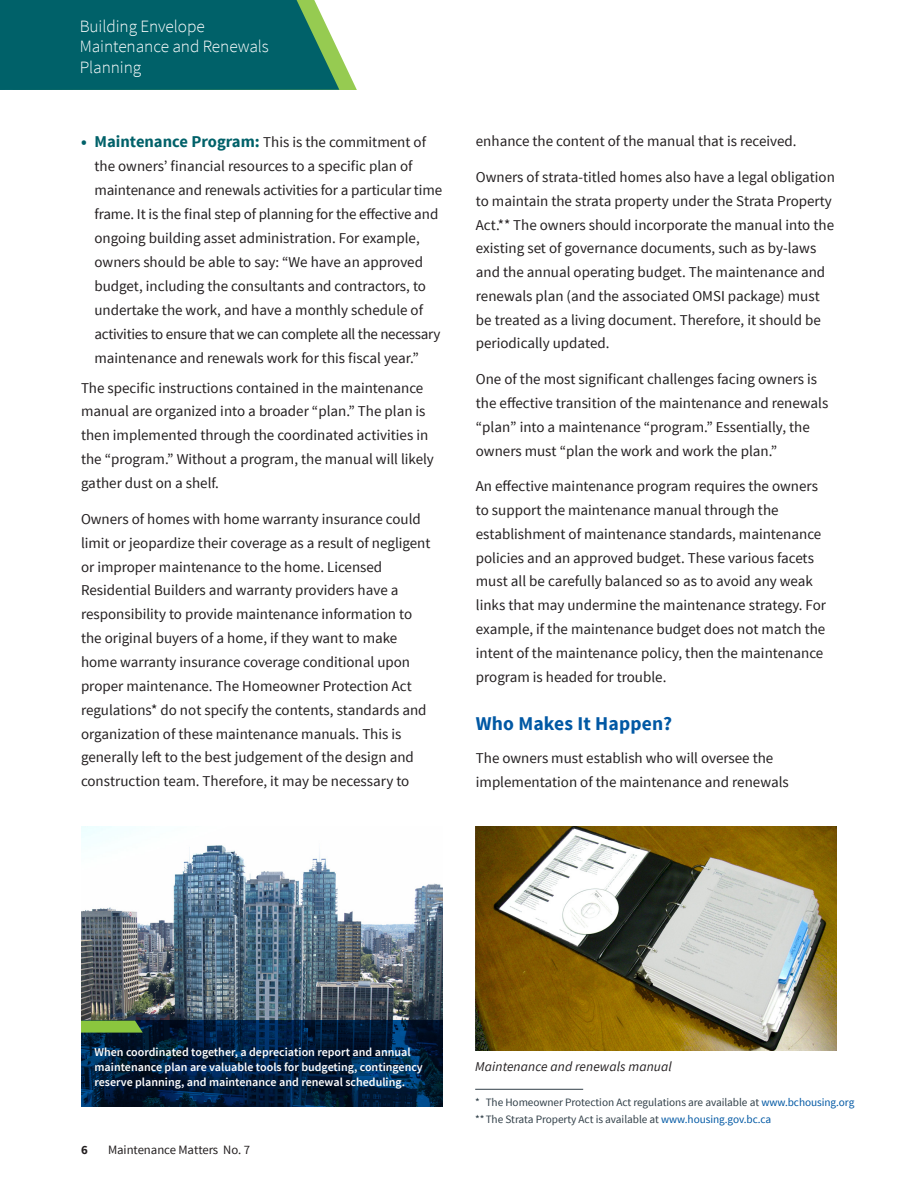
<style>
.page{position:relative;width:918px;height:1188px;background:#fff}
.page>*{position:absolute;margin:0;border:0;box-sizing:border-box;transform-origin:0 0}
.MM_Subhead{font:700 19.5px "Source Sans Pro";letter-spacing:.01em;color:#0158a4}
.t1{font:300 17.25px/20.7px "Source Sans Pro";letter-spacing:-.005em;color:#fff}
.MM_Body{font:15px/23.9px "Source Sans Pro";color:#231f20}
.MM_Subhead_2{font:15px/23.9px "Source Sans Pro";color:#231f20}
.Photo_captions{font:italic 13.5px "Source Sans Pro";letter-spacing:.01em;color:#231f20}
.t2{font:12.75px "Source Sans Pro";letter-spacing:-.005em;color:#231f20}
.t3{font:700 12.75px "Source Sans Pro";color:#231f20}
.Sidebar{font:600 12px/15px "Source Sans Pro";color:#fff}
.New_FOOTNOTE{font:11.25px "Source Sans Pro";letter-spacing:-.005em;color:#313f48}
.s1{font-weight:700;font-size:16.5px;color:#006169}
.s2{color:#0158a4}
</style>
<div class="page">
<svg style="left:0;top:0;width:357px;height:90px;background:#166f70"></svg>
<img style="left:475px;top:826px;width:362px;height:224px">
<img style="left:81px;top:826px;width:362px;height:195px">
<hr style="left:475px;top:1089px;width:108px;height:1px;background:#313f48">
<svg style="left:81px;top:1021px;width:362px;height:86px;background:#001e3e"></svg>
<svg style="left:81px;top:1021px;width:62px;height:12px"></svg>
<p class="t1" style="left:80px;top:16px;width:191px">Building Envelope<br>Maintenance and Renewals<br>Planning</p>
<p class="MM_Subhead_2" style="left:94px;top:131px;width:349px;text-indent:-14px"><span class="s1">• Maintenance Program:</span> This is the commitment of the owners’ financial resources to a specific plan of maintenance and renewals activities for a particular time frame. It is the final step of planning for the effective and ongoing building asset administration. For example, owners should be able to say: “We have an approved budget, including the consultants and contractors, to undertake the work, and have a monthly schedule of activities to ensure that we can complete all the necessary maintenance and renewals work for this fiscal year.”</p>
<p class="MM_Body" style="left:81px;top:376px;width:354px">The specific instructions contained in the maintenance manual are organized into a broader “plan.” The plan is then implemented through the coordinated activities in the “program.” Without a program, the manual will likely gather dust on a shelf.</p>
<p class="MM_Body" style="left:81px;top:507px;width:351px">Owners of homes with home warranty insurance could limit or jeopardize their coverage as a result of negligent or improper maintenance to the home. Licensed Residential Builders and warranty providers have a responsibility to provide maintenance information to the original buyers of a home, if they want to make home warranty insurance coverage conditional upon proper maintenance. The Homeowner Protection Act regulations* do not specify the contents, standards and organization of these maintenance manuals. This is generally left to the best judgement of the design and construction team. Therefore, it may be necessary to</p>
<p class="MM_Body" style="left:476px;top:130px;width:322px">enhance the content of the manual that is received.</p>
<p class="MM_Body" style="left:476px;top:165px;width:361px">Owners of strata-titled homes also have a legal obligation to maintain the strata property under the Strata Property Act.** The owners should incorporate the manual into the existing set of governance documents, such as by-laws and the annual operating budget. The maintenance and renewals plan (and the associated OMSI package) must be treated as a living document. Therefore, it should be periodically updated.</p>
<p class="MM_Body" style="left:476px;top:368px;width:354px">One of the most significant challenges facing owners is the effective transition of the maintenance and renewals “plan” into a maintenance “program.” Essentially, the owners must “plan the work and work the plan.”</p>
<p class="MM_Body" style="left:476px;top:475px;width:352px">An effective maintenance program requires the owners to support the maintenance manual through the establishment of maintenance standards, maintenance policies and an approved budget. These various facets must all be carefully balanced so as to avoid any weak links that may undermine the maintenance strategy. For example, if the maintenance budget does not match the intent of the maintenance policy, then the maintenance program is headed for trouble.</p>
<p class="MM_Subhead" style="left:476px;top:711px;width:198px">Who Makes It Happen?</p>
<p class="MM_Body" style="left:476px;top:746px;width:314px">The owners must establish who will oversee the implementation of the maintenance and renewals</p>
<p class="Sidebar" style="left:94px;top:1045px;width:330px">When coordinated together, a depreciation report and annual maintenance plan are valuable tools for budgeting, contingency reserve planning, and maintenance and renewal scheduling.</p>
<p class="t3" style="left:81px;top:1141px;width:8px">6</p>
<p class="t2" style="left:108px;top:1142px;width:144px">Maintenance Matters No. 7</p>
<p class="Photo_captions" style="left:475px;top:1058px;width:198px">Maintenance and renewals manual</p>
<p class="New_FOOTNOTE" style="left:475px;top:1096px;width:381px">* The Homeowner Protection Act regulations are available at <span class="s2">www.bchousing.org</span></p>
<p class="New_FOOTNOTE" style="left:475px;top:1112px;width:298px">**The Strata Property Act is available at <span class="s2">www.housing.gov.bc.ca</span></p>
</div>
